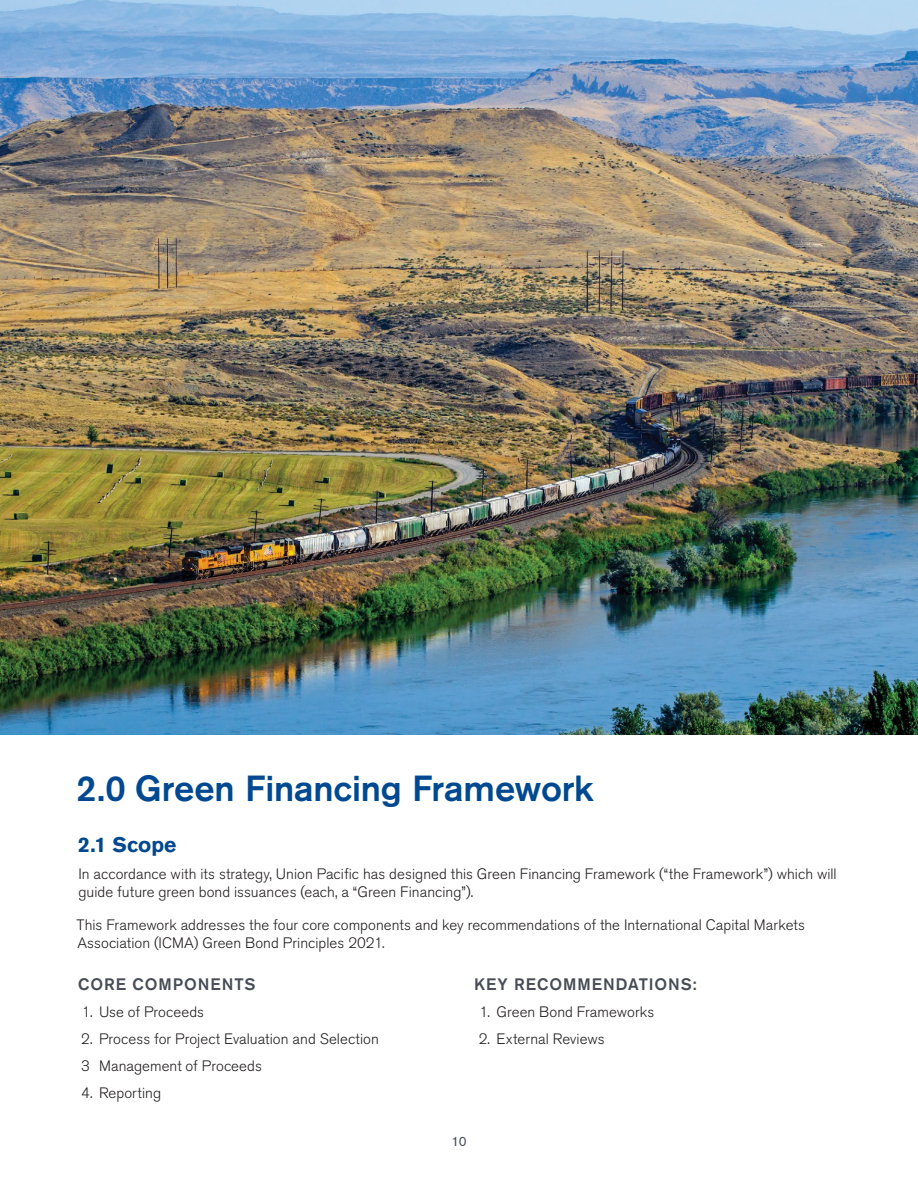
<style>
.page{position:relative;width:918px;height:1188px;background:#fff}
.page>*{position:absolute;margin:0;border:0;box-sizing:border-box;transform-origin:0 0}
.t1{font:500 36px "Akzidenz Grotesk BE";letter-spacing:-.005em;color:#004990}
.t2{font:700 21px "Akzidenz Grotesk BE";color:#004990}
.t3{font:500 16.5px "Akzidenz Grotesk BE";letter-spacing:.055em;color:#474c55}
.B2{font:300 15px/18px "Akzidenz Grotesk BE";letter-spacing:.005em;color:#231f20}
.Numbered_List{font:300 15px "Akzidenz Grotesk BE";letter-spacing:.005em;color:#231f20}
.t4{font:13.5px "Akzidenz Grotesk BE";color:#474c55}
</style>
<div class="page">
<img style="left:0;top:0;width:918px;height:735px">
<h2 class="t1" style="left:76px;top:766px;width:519px">2.0 Green Financing Framework</h2>
<h3 class="t2" style="left:78px;top:833px;width:100px">2.1 Scope</h3>
<p class="B2" style="left:78px;top:865px;width:760px">In accordance with its strategy, Union Pacific has designed this Green Financing Framework (“the Framework”) which will guide future green bond issuances (each, a “Green Financing”).</p>
<p class="B2" style="left:76px;top:916px;width:730px">This Framework addresses the four core components and key recommendations of the International Capital Markets<br>Association (ICMA) Green Bond Principles 2021.</p>
<h4 class="t3" style="left:78px;top:974px;width:179px">CORE COMPONENTS</h4>
<h4 class="t3" style="left:474px;top:974px;width:224px">KEY RECOMMENDATIONS:</h4>
<p class="Numbered_List" style="left:82px;top:1003px;width:124px">1. Use of Proceeds</p>
<p class="Numbered_List" style="left:479px;top:1003px;width:176px">1. Green Bond Frameworks</p>
<p class="Numbered_List" style="left:81px;top:1030px;width:299px">2. Process for Project Evaluation and Selection</p>
<p class="Numbered_List" style="left:479px;top:1030px;width:127px">2. External Reviews</p>
<p class="Numbered_List" style="left:81px;top:1057px;width:182px">3 Management of Proceeds</p>
<p class="Numbered_List" style="left:81px;top:1084px;width:82px">4. Reporting</p>
<p class="t4" style="left:451px;top:1133px;width:17px">10</p>
</div>
